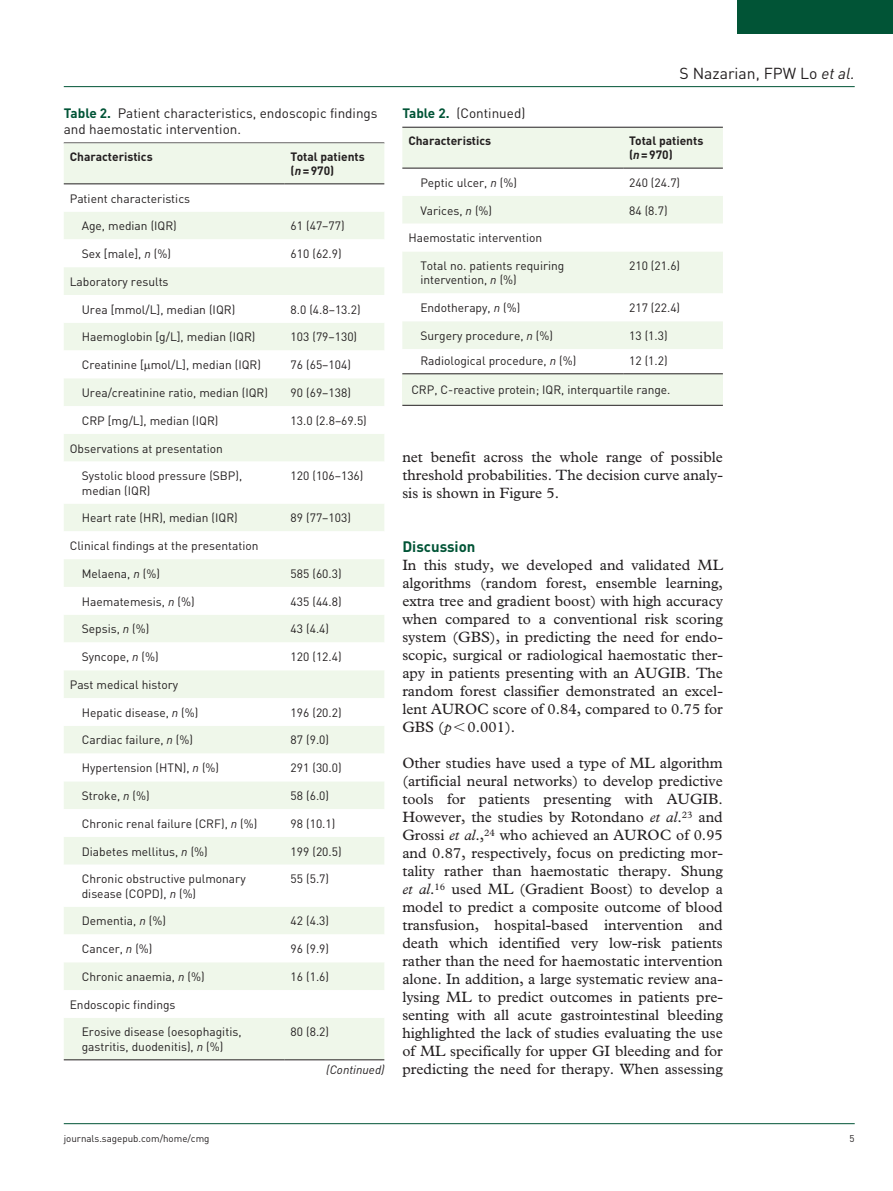
<style>
.page{position:relative;width:893px;height:1191px;background:#fff}
.page>*{position:absolute;margin:0;border:0;box-sizing:border-box;transform-origin:0 0}
.t1{font:15.75px "DIN";color:#231f20}
.t2{font:15px/18px "Plantin Std";color:#231f20;text-align:justify}
.t3{font:700 15px "DIN";color:#015436}
.t4{font:13.5px/15.8px "DIN";color:#231f20}
.t5{font:12px/14.2px "DIN";color:#231f20}
.t6{font:700 12px/14.2px "DIN";color:#231f20}
.t7{font:italic 12px "DIN";color:#231f20}
.t8{font:9.75px "DIN";color:#231f20}
.s1{font-weight:700;color:#015436}
.s2{font-style:italic}
</style>
<div class="page">
<hr style="left:64px;top:86px;width:791px;height:1px;background:#015436">
<hr style="left:64px;top:1123px;width:791px;height:1px;background:#015436">
<div style="left:738px;top:0;width:155px;height:34px;background:#015436"></div>
<div style="left:402px;top:374px;width:321px;height:31px;background:#eff7ea"></div>
<div style="left:64px;top:143px;width:320px;height:916px;background:#eff7ea"></div>
<svg style="left:64px;top:184px;width:320px;height:833px"></svg>
<hr style="left:64px;top:183px;width:221px;height:1px;background:#231f20">
<hr style="left:285px;top:183px;width:99px;height:1px;background:#231f20">
<hr style="left:64px;top:1059px;width:221px;height:1px;background:#231f20">
<hr style="left:285px;top:1059px;width:99px;height:1px;background:#231f20">
<hr style="left:402px;top:405px;width:321px;height:1px;background:#231f20">
<div style="left:402px;top:128px;width:321px;height:40px;background:#eff7ea"></div>
<svg style="left:402px;top:196px;width:321px;height:153px;fill:#eff7ea"></svg>
<hr style="left:402px;top:168px;width:221px;height:1px;background:#231f20">
<hr style="left:623px;top:168px;width:100px;height:1px;background:#231f20">
<hr style="left:402px;top:373px;width:221px;height:1px;background:#231f20">
<hr style="left:623px;top:373px;width:100px;height:1px;background:#231f20">
<hr style="left:402px;top:127px;width:321px;height:1px;background:#231f20">
<svg style="left:145px;top:364px;width:6px;height:8px"></svg>
<p class="t4" style="left:64px;top:105px;width:315px"><span class="s1">Table 2.</span> Patient characteristics, endoscopic findings and haemostatic intervention.</p>
<p class="t6" style="left:70px;top:149px;width:84px">Characteristics</p>
<p class="t6" style="left:291px;top:149px;width:76px">Total patients (<span class="s2">n</span>=970)</p>
<p class="t5" style="left:70px;top:191px;width:122px">Patient characteristics</p>
<p class="t5" style="left:82px;top:219px;width:97px">Age, median (IQR)</p>
<p class="t5" style="left:291px;top:219px;width:55px">61 (47–77)</p>
<p class="t5" style="left:82px;top:246px;width:91px">Sex [male], <span class="s2">n</span> (%)</p>
<p class="t5" style="left:291px;top:246px;width:52px">610 (62.9)</p>
<p class="t5" style="left:70px;top:274px;width:100px">Laboratory results</p>
<p class="t5" style="left:82px;top:302px;width:155px">Urea [mmol/L], median (IQR)</p>
<p class="t5" style="left:291px;top:302px;width:71px">8.0 (4.8–13.2)</p>
<p class="t5" style="left:82px;top:330px;width:175px">Haemoglobin [g/L], median (IQR)</p>
<p class="t5" style="left:291px;top:330px;width:68px">103 (79–130)</p>
<p class="t5" style="left:82px;top:357px;width:181px">Creatinine [ mol/L], median (IQR)</p>
<p class="t5" style="left:291px;top:357px;width:62px">76 (65–104)</p>
<p class="t5" style="left:82px;top:385px;width:188px">Urea/creatinine ratio, median (IQR)</p>
<p class="t5" style="left:291px;top:385px;width:62px">90 (69–138)</p>
<p class="t5" style="left:82px;top:413px;width:138px">CRP [mg/L], median (IQR)</p>
<p class="t5" style="left:291px;top:413px;width:78px">13.0 (2.8–69.5)</p>
<p class="t5" style="left:70px;top:441px;width:155px">Observations at presentation</p>
<p class="t5" style="left:82px;top:468px;width:162px">Systolic blood pressure (SBP), median (IQR)</p>
<p class="t5" style="left:291px;top:468px;width:74px">120 (106–136)</p>
<p class="t5" style="left:82px;top:510px;width:157px">Heart rate (HR), median (IQR)</p>
<p class="t5" style="left:291px;top:510px;width:62px">89 (77–103)</p>
<p class="t5" style="left:70px;top:538px;width:190px">Clinical findings at the presentation</p>
<p class="t5" style="left:82px;top:566px;width:80px">Melaena, <span class="s2">n</span> (%)</p>
<p class="t5" style="left:291px;top:566px;width:52px">585 (60.3)</p>
<p class="t5" style="left:82px;top:594px;width:114px">Haematemesis, <span class="s2">n</span> (%)</p>
<p class="t5" style="left:291px;top:594px;width:52px">435 (44.8)</p>
<p class="t5" style="left:82px;top:621px;width:69px">Sepsis, <span class="s2">n</span> (%)</p>
<p class="t5" style="left:291px;top:621px;width:40px">43 (4.4)</p>
<p class="t5" style="left:82px;top:649px;width:79px">Syncope, <span class="s2">n</span> (%)</p>
<p class="t5" style="left:291px;top:649px;width:52px">120 (12.4)</p>
<p class="t5" style="left:70px;top:677px;width:110px">Past medical history</p>
<p class="t5" style="left:82px;top:705px;width:118px">Hepatic disease, <span class="s2">n</span> (%)</p>
<p class="t5" style="left:291px;top:705px;width:52px">196 (20.2)</p>
<p class="t5" style="left:82px;top:733px;width:113px">Cardiac failure, <span class="s2">n</span> (%)</p>
<p class="t5" style="left:291px;top:733px;width:40px">87 (9.0)</p>
<p class="t5" style="left:82px;top:760px;width:139px">Hypertension (HTN), <span class="s2">n</span> (%)</p>
<p class="t5" style="left:291px;top:760px;width:52px">291 (30.0)</p>
<p class="t5" style="left:82px;top:788px;width:69px">Stroke, <span class="s2">n</span> (%)</p>
<p class="t5" style="left:291px;top:788px;width:40px">58 (6.0)</p>
<p class="t5" style="left:82px;top:816px;width:177px">Chronic renal failure (CRF), <span class="s2">n</span> (%)</p>
<p class="t5" style="left:291px;top:816px;width:46px">98 (10.1)</p>
<p class="t5" style="left:82px;top:844px;width:128px">Diabetes mellitus, <span class="s2">n</span> (%)</p>
<p class="t5" style="left:291px;top:844px;width:52px">199 (20.5)</p>
<p class="t5" style="left:82px;top:871px;width:165px">Chronic obstructive pulmonary disease (COPD), <span class="s2">n</span> (%)</p>
<p class="t5" style="left:291px;top:871px;width:40px">55 (5.7)</p>
<p class="t5" style="left:82px;top:913px;width:86px">Dementia, <span class="s2">n</span> (%)</p>
<p class="t5" style="left:291px;top:913px;width:40px">42 (4.3)</p>
<p class="t5" style="left:82px;top:941px;width:72px">Cancer, <span class="s2">n</span> (%)</p>
<p class="t5" style="left:291px;top:941px;width:40px">96 (9.9)</p>
<p class="t5" style="left:82px;top:969px;width:124px">Chronic anaemia, <span class="s2">n</span> (%)</p>
<p class="t5" style="left:291px;top:969px;width:40px">16 (1.6)</p>
<p class="t5" style="left:70px;top:997px;width:107px">Endoscopic findings</p>
<p class="t5" style="left:82px;top:1024px;width:161px">Erosive disease (oesophagitis, gastritis, duodenitis), <span class="s2">n</span> (%)</p>
<p class="t5" style="left:291px;top:1024px;width:40px">80 (8.2)</p>
<p class="t7" style="left:326px;top:1062px;width:60px">(Continued)</p>
<p class="t4" style="left:402px;top:105px;width:125px"><span class="s1">Table 2.</span> (Continued)</p>
<p class="t1" style="left:679px;top:63px;width:177px">S Nazarian, FPW Lo <span class="s2">et al.</span></p>
<p class="t6" style="left:408px;top:133px;width:84px">Characteristics</p>
<p class="t6" style="left:629px;top:133px;width:76px">Total patients (<span class="s2">n</span>=970)</p>
<p class="t5" style="left:420px;top:175px;width:98px">Peptic ulcer, <span class="s2">n</span> (%)</p>
<p class="t5" style="left:629px;top:175px;width:52px">240 (24.7)</p>
<p class="t5" style="left:420px;top:203px;width:73px">Varices, <span class="s2">n</span> (%)</p>
<p class="t5" style="left:629px;top:203px;width:40px">84 (8.7)</p>
<p class="t5" style="left:408px;top:231px;width:135px">Haemostatic intervention</p>
<p class="t5" style="left:420px;top:258px;width:146px">Total no. patients requiring intervention, <span class="s2">n</span> (%)</p>
<p class="t5" style="left:629px;top:258px;width:52px">210 (21.6)</p>
<p class="t5" style="left:420px;top:300px;width:101px">Endotherapy, <span class="s2">n</span> (%)</p>
<p class="t5" style="left:629px;top:300px;width:52px">217 (22.4)</p>
<p class="t5" style="left:420px;top:328px;width:134px">Surgery procedure, <span class="s2">n</span> (%)</p>
<p class="t5" style="left:629px;top:328px;width:40px">13 (1.3)</p>
<p class="t5" style="left:420px;top:353px;width:157px">Radiological procedure, <span class="s2">n</span> (%)</p>
<p class="t5" style="left:629px;top:353px;width:40px">12 (1.2)</p>
<p class="t5" style="left:411px;top:383px;width:261px">CRP, C-reactive protein; IQR, interquartile range.</p>
<p class="t2" style="left:402px;top:448px;width:322px">net benefit across the whole range of possible threshold probabilities. The decision curve analy&shy;sis is shown in Figure 5.</p>
<p class="t3" style="left:402px;top:537px;width:75px">Discussion</p>
<p class="t2" style="left:402px;top:556px;width:322px">In this study, we developed and validated ML algorithms (random forest, ensemble learning, extra tree and gradient boost) with high accuracy when compared to a conventional risk scoring system (GBS), in predicting the need for endo&shy;scopic, surgical or radiological haemostatic ther&shy;apy in patients presenting with an AUGIB. The random forest classifier demonstrated an excel&shy;lent AUROC score of 0.84, compared to 0.75 for GBS (<span class="s2">p</span> 0.001).</p>
<p class="t2" style="left:402px;top:754px;width:322px">Other studies have used a type of ML algorithm (artificial neural networks) to develop predictive tools for patients presenting with AUGIB.<br>However, the studies by Rotondano <span class="s2">et al</span>.<sup>23</sup> and Grossi <span class="s2">et al</span>.,<sup>24</sup> who achieved an AUROC of 0.95 and 0.87, respectively, focus on predicting mor&shy;tality rather than haemostatic therapy. Shung <span class="s2">et al</span>.<sup>16</sup> used ML (Gradient Boost) to develop a model to predict a composite outcome of blood transfusion, hospital-based intervention and death which identified very low-risk patients rather than the need for haemostatic intervention alone. In addition, a large systematic review ana&shy;lysing ML to predict outcomes in patients pre&shy;senting with all acute gastrointestinal bleeding highlighted the lack of studies evaluating the use of ML specifically for upper GI bleeding and for predicting the need for therapy. When assessing</p>
<p class="t8" style="left:64px;top:1132px;width:147px">journals.sagepub.com/home/cmg</p>
<p class="t8" style="left:850px;top:1132px;width:7px">5</p>
</div>
